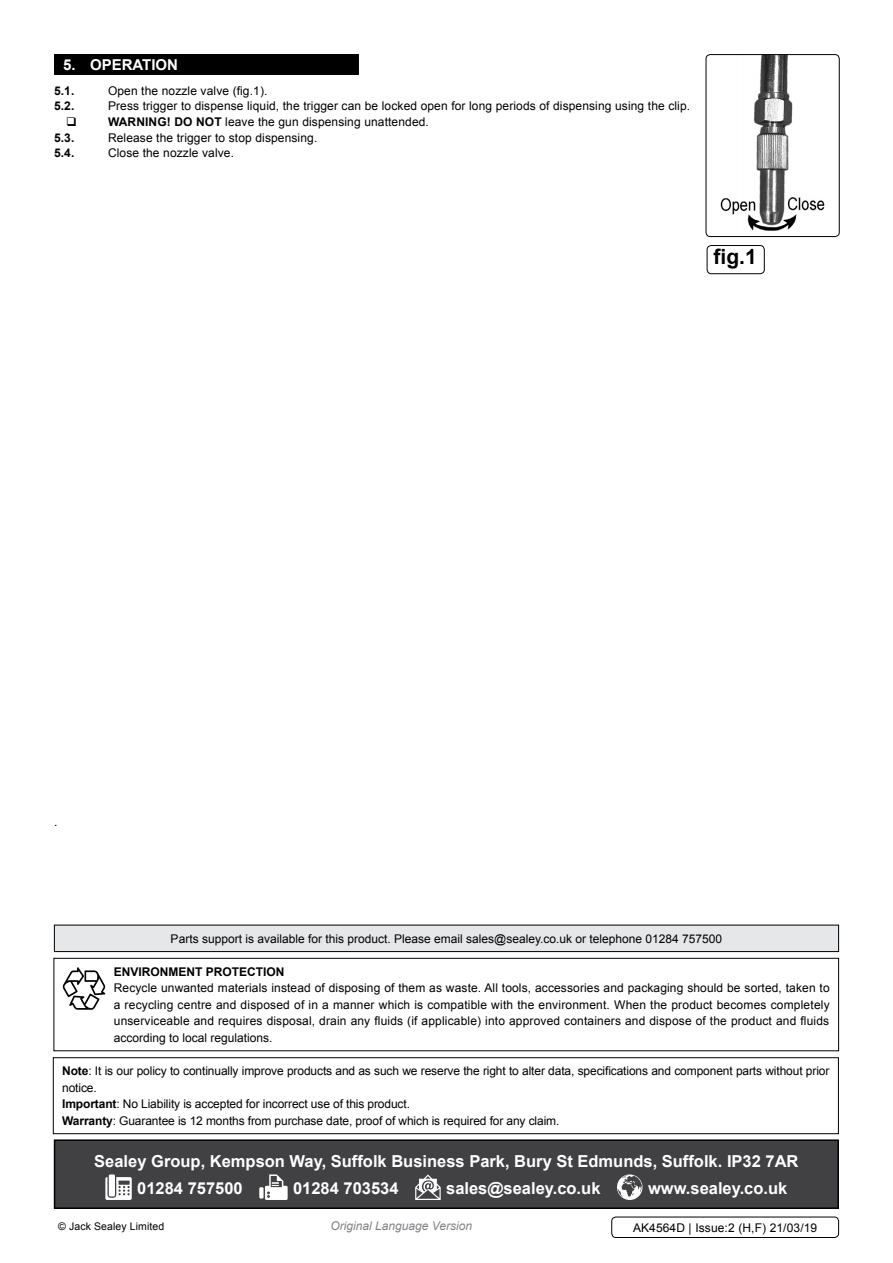
<style>
.page{position:relative;width:893px;height:1263px;background:#fff}
.page>*{position:absolute;margin:0;border:0;box-sizing:border-box;transform-origin:0 0}
.t1{font:700 21px "Arial";color:#000}
.t2{font:700 16.5px/26.7px "Arial";color:#fff}
.t3{font:700 15px "Arial";color:#fff}
.t4{font:12px/16.5px "Arial";color:#000;text-align:justify}
.t5{font:700 12px "Arial";color:#000}
.t6{font:italic 12px "Arial";color:#808285}
.t7{font:10.5px "Arial";letter-spacing:.01em;color:#000}
.s1{font-weight:700}
</style>
<div class="page">
<div style="left:707px;top:245px;width:58px;height:29px;border:1px solid #000;border-radius:4px"></div>
<div style="left:54px;top:54px;width:305px;height:21px;background:#000"></div>
<div style="left:611px;top:1217px;width:228px;height:21px;border:1px solid #000;border-radius:4px"></div>
<img style="left:706px;top:55px;width:132px;height:182px">
<div style="left:706px;top:54px;width:134px;height:183px;border:1px solid #000;border-radius:4px"></div>
<div style="left:55px;top:1140px;width:783px;height:68px;background:#414042"></div>
<svg style="left:105px;top:1177px;width:27px;height:23px"></svg>
<div style="left:109px;top:1174px;width:6px;height:22px;background:#fff"></div>
<div style="left:259px;top:1187px;width:5px;height:11px;background:#fff"></div>
<svg style="left:265px;top:1174px;width:23px;height:26px"></svg>
<svg style="left:415px;top:1174px;width:26px;height:26px"></svg>
<svg style="left:617px;top:1174px;width:25px;height:26px"></svg>
<div style="left:54px;top:1139px;width:785px;height:70px;border:2px solid #000"></div>
<div style="left:54px;top:958px;width:785px;height:93px;border:1px solid #000"></div>
<svg style="left:63px;top:967px;width:42px;height:43px"></svg>
<div style="left:53px;top:1057px;width:786px;height:77px;border:1px solid #000"></div>
<div style="left:54px;top:925px;width:785px;height:26px;background:#e6e7e8"></div>
<div style="left:54px;top:925px;width:785px;height:27px;border:1px solid #000"></div>
<p class="t3" style="left:63px;top:54px;width:70px">5. operat</p>
<p class="t3" style="left:151px;top:54px;width:28px">ion</p>
<p class="t5" style="left:54px;top:82px;width:22px">5.1.</p>
<p class="t4" style="left:108px;top:82px;width:161px">Open the nozzle valve (fig.1).</p>
<p class="t5" style="left:54px;top:98px;width:22px">5.2.</p>
<p class="t4" style="left:108px;top:98px;width:584px">Press trigger to dispense liquid, the trigger can be locked open for long periods of dispensing using the clip.</p>
<p class="t5" style="left:108px;top:114px;width:37px">WARNING</p>
<p class="t4" style="left:167px;top:114px;width:264px"><span class="s1">! DO NOT</span> leave the gun dispensing unattended.</p>
<p class="t5" style="left:54px;top:130px;width:22px">5.3.</p>
<p class="t4" style="left:108px;top:129px;width:211px">Release the trigger to stop dispensing.</p>
<p class="t5" style="left:54px;top:145px;width:22px">5.4.</p>
<p class="t4" style="left:108px;top:145px;width:128px">Close the nozzle valve.</p>
<h1 class="t1" style="left:714px;top:243px;width:45px">fig.1</h1>
<p class="t4" style="left:54px;top:813px;width:5px">.</p>
<p class="t4" style="left:171px;top:930px;width:553px">Parts support is available for this product. Please email sales@sealey.co.uk or telephone 01284 757500</p>
<p class="t5" style="left:114px;top:964px;width:172px">Environment Protection</p>
<p class="t4" style="left:114px;top:980px;width:717px">Recycle unwanted materials instead of disposing of them as waste. All tools, accessories and packaging should be sorted, taken to a recycling centre and disposed of in a manner which is compatible with the environment. When the product becomes completely unserviceable and requires disposal, drain any fluids (if applicable) into approved containers and dispose of the product and fluids according to local regulations.</p>
<p class="t4" style="left:62px;top:1063px;width:769px;text-align:left"><span class="s1">Note</span>: It is our policy to continually improve products and as such we reserve the right to alter data, specifications and component parts without prior notice.<br><span class="s1">Important</span>: No Liability is accepted for incorrect use of this product.<br><span class="s1">Warranty</span>: Guarantee is 12 months from purchase date, proof of which is required for any claim.</p>
<h2 class="t2" style="left:137px;top:1148px;width:663px;text-indent:-43px">Sealey Group, Kempson Way, Suffolk Business Park, Bury St Edmunds, Suffolk. IP32 7AR<br>01284 757500</h2>
<h2 class="t2" style="left:293px;top:1175px;width:107px">01284 703534</h2>
<h2 class="t2" style="left:446px;top:1175px;width:156px">sales@sealey.co.uk</h2>
<h2 class="t2" style="left:648px;top:1175px;width:141px">www.sealey.co.uk</h2>
<p class="t7" style="left:58px;top:1219px;width:108px">© Jack Sealey Limited</p>
<p class="t6" style="left:330px;top:1218px;width:143px">Original Language Version</p>
<p class="t4" style="left:633px;top:1219px;width:186px">AK4564D | Issue:2 (H,F) 21/03/19</p>
</div>
